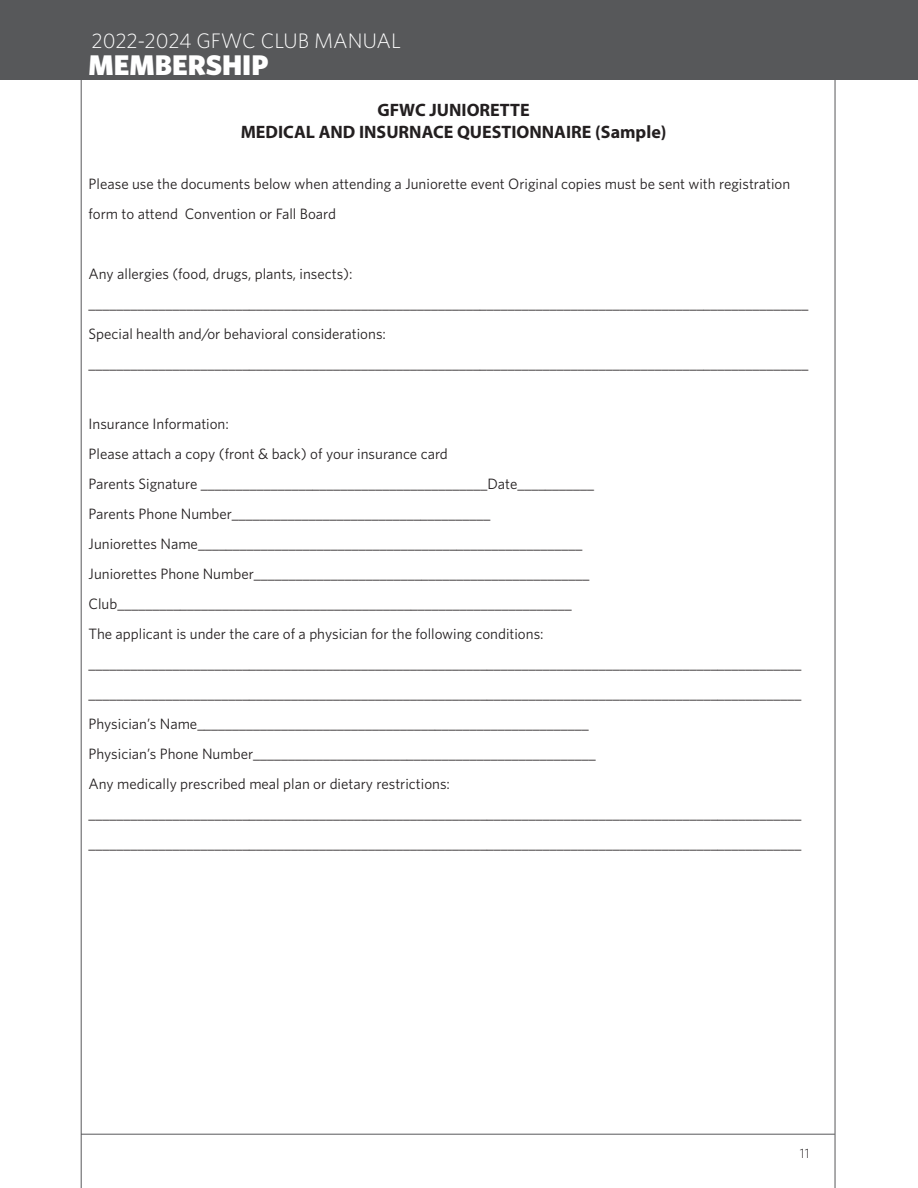
<style>
.page{position:relative;width:918px;height:1188px;background:#fff}
.page>*{position:absolute;margin:0;border:0;box-sizing:border-box;transform-origin:0 0}
.t1{font:900 28.5px "Whitney HTF";color:#fff}
.t2{font:300 21px "Whitney HTF";color:#fff}
.t3{font:700 18px "Myriad Pro";color:#231f20}
.t4{font:15px "Whitney HTF";color:#231f20}
.t5{font:300 13.5px "Whitney HTF";color:#231f20}
</style>
<div class="page">
<hr style="left:81px;top:1134px;width:754px;height:1px;background:#57585a">
<hr style="left:81px;top:0;width:1px;height:1188px;background:#57585a">
<hr style="left:835px;top:0;width:1px;height:1188px;background:#57585a">
<div style="left:0;top:0;width:918px;height:80px;background:#57585a"></div>
<p class="t2" style="left:92px;top:29px;width:311px">2022-2024 GFWC CLUB MANUAL</p>
<h1 class="t1" style="left:89px;top:47px;width:181px">MEMBERSHIP</h1>
<p class="t3" style="left:378px;top:98px;width:154px">GFWC JUNIORETTE</p>
<p class="t3" style="left:241px;top:120px;width:427px">MEDICAL AND INSURNACE QUESTIONNAIRE (Sample)</p>
<p class="t4" style="left:89px;top:175px;width:703px">Please use the documents below when attending a Juniorette event Original copies must be sent with registration</p>
<p class="t4" style="left:89px;top:205px;width:249px">form to attend Convention or Fall Board</p>
<p class="t4" style="left:89px;top:265px;width:265px">Any allergies (food, drugs, plants, insects):</p>
<p class="t4" style="left:89px;top:295px;width:721px">_______________________________________________________________________________________________________</p>
<p class="t4" style="left:89px;top:325px;width:299px">Special health and/or behavioral considerations:</p>
<p class="t4" style="left:89px;top:355px;width:721px">_______________________________________________________________________________________________________</p>
<p class="t4" style="left:89px;top:415px;width:142px">Insurance Information:</p>
<p class="t4" style="left:89px;top:445px;width:361px">Please attach a copy (front &amp; back) of your insurance card</p>
<p class="t4" style="left:89px;top:475px;width:507px">Parents Signature _________________________________________Date___________</p>
<p class="t4" style="left:89px;top:505px;width:403px">Parents Phone Number_____________________________________</p>
<p class="t4" style="left:89px;top:535px;width:495px">Juniorettes Name_______________________________________________________</p>
<p class="t4" style="left:89px;top:565px;width:502px">Juniorettes Phone Number________________________________________________</p>
<p class="t4" style="left:89px;top:595px;width:485px">Club_________________________________________________________________</p>
<p class="t4" style="left:89px;top:625px;width:457px">The applicant is under the care of a physician for the following conditions:</p>
<p class="t4" style="left:89px;top:655px;width:714px">______________________________________________________________________________________________________</p>
<p class="t4" style="left:89px;top:685px;width:714px">______________________________________________________________________________________________________</p>
<p class="t4" style="left:89px;top:715px;width:502px">Physician’s Name________________________________________________________</p>
<p class="t4" style="left:89px;top:745px;width:509px">Physician’s Phone Number_________________________________________________</p>
<p class="t4" style="left:89px;top:775px;width:363px">Any medically prescribed meal plan or dietary restrictions:</p>
<p class="t4" style="left:89px;top:805px;width:714px">______________________________________________________________________________________________________</p>
<p class="t4" style="left:89px;top:835px;width:714px">______________________________________________________________________________________________________</p>
<p class="t5" style="left:800px;top:1146px;width:11px">11</p>
</div>
